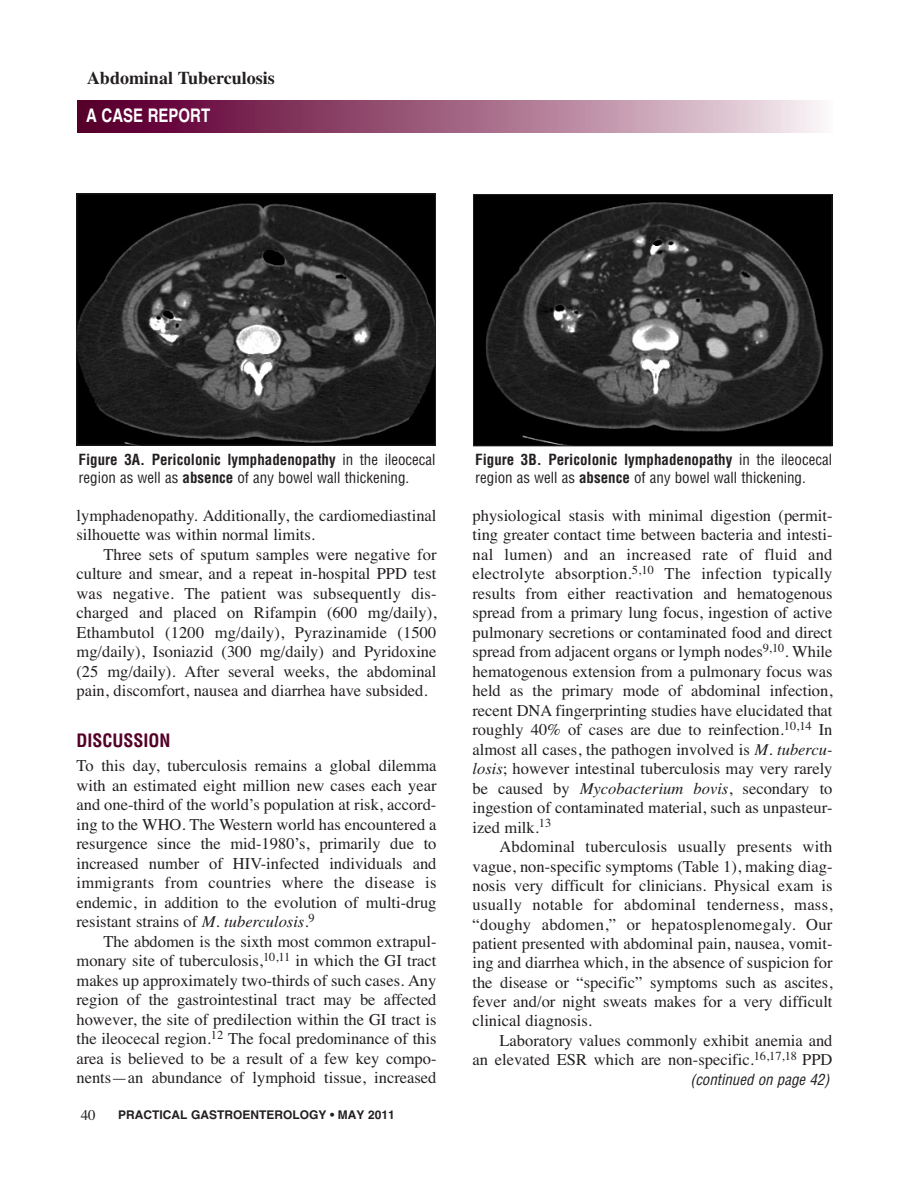
<style>
.page{position:relative;width:918px;height:1188px;background:#fff}
.page>*{position:absolute;margin:0;border:0;box-sizing:border-box;transform-origin:0 0}
.t1{font:700 18.75px "Helvetica";color:#fff;scale:.8 1}
.t2{font:700 18px "Times";color:#231f20}
.t3{font:700 condensed 18px "Helvetica";color:#540028}
.t4{font:16.5px/19.5px "Times";color:#231f20;text-align:justify}
.t5{font:condensed 15px/18px "Helvetica";color:#231f20}
.t6{font:italic condensed 15px "Helvetica";color:#231f20}
.t7{font:15px "Times";color:#231f20}
.t8{font:700 12px "Helvetica";color:#231f20}
.s1{font-weight:700}
.s2{font-style:italic}
</style>
<div class="page">
<div style="left:78px;top:101px;width:754px;height:31px;background:linear-gradient(to right,#520021,#f5e8ed)"></div>
<img style="left:78px;top:196px;width:356px;height:248px">
<div style="left:76px;top:194px;width:360px;height:252px;border:1px solid #231f20"></div>
<img style="left:475px;top:196px;width:355px;height:248px">
<div style="left:473px;top:194px;width:359px;height:252px;border:1px solid #231f20"></div>
<p class="t2" style="left:87px;top:72px;width:189px">Abdominal Tuberculosis</p>
<p class="t1" style="left:86px;top:109px;width:157px">A CASE REPORT</p>
<p class="t5" style="left:79px;top:452px;width:358px"><span class="s1">Figure 3A. Pericolonic lymphadenopathy</span> in the ileocecal region as well as <span class="s1">absence</span> of any bowel wall thickening.</p>
<p class="t5" style="left:475px;top:452px;width:358px"><span class="s1">Figure 3B. Pericolonic lymphadenopathy</span> in the ileocecal region as well as <span class="s1">absence</span> of any bowel wall thickening.</p>
<p class="t4" style="left:76px;top:507px;width:362px">lymphadenopathy. Additionally, the cardiomediastinal silhouette was within normal limits.</p>
<p class="t4" style="left:76px;top:546px;width:362px;text-indent:27px">Three sets of sputum samples were negative for culture and smear, and a repeat in-hospital PPD test was negative. The patient was subsequently dis&shy;charged and placed on Rifampin (600 mg/daily), Ethambutol (1200 mg/daily), Pyrazinamide (1500 mg/daily), Isoniazid (300 mg/daily) and Pyridoxine (25 mg/daily). After several weeks, the abdominal pain, discomfort, nausea and diarrhea have subsided.</p>
<p class="t3" style="left:76px;top:734px;width:95px">DISCUSSION</p>
<p class="t4" style="left:76px;top:758px;width:362px">To this day, tuberculosis remains a global dilemma with an estimated eight million new cases each year and one-third of the world’s population at risk, accord&shy;ing to the WHO. The Western world has encountered a resurgence since the mid-1980’s, primarily due to increased number of HIV-infected individuals and immigrants from countries where the disease is endemic, in addition to the evolution of multi-drug resistant strains of <span class="s2">M. tuberculosis</span>.<sup>9</sup></p>
<p class="t4" style="left:76px;top:933px;width:362px;text-indent:27px">The abdomen is the sixth most common extrapul&shy;monary site of tuberculosis,<sup>10,11</sup> in which the GI tract makes up approximately two-thirds of such cases. Any region of the gastrointestinal tract may be affected however, the site of predilection within the GI tract is the ileocecal region.<sup>12</sup> The focal predominance of this area is believed to be a result of a few key compo&shy;nents—an abundance of lymphoid tissue, increased</p>
<p class="t7" style="left:81px;top:1109px;width:16px">40</p>
<p class="t8" style="left:118px;top:1110px;width:278px">PRACTICAL GASTROENTEROLOGY • MAY 2011</p>
<p class="t4" style="left:472px;top:507px;width:362px">physiological stasis with minimal digestion (permit&shy;ting greater contact time between bacteria and intesti&shy;nal lumen) and an increased rate of fluid and electrolyte absorption.<sup>5,10</sup> The infection typically results from either reactivation and hematogenous spread from a primary lung focus, ingestion of active pulmonary secretions or contaminated food and direct spread from adjacent organs or lymph nodes<sup>9,10</sup>. While hematogenous extension from a pulmonary focus was held as the primary mode of abdominal infection, recent DNA fingerprinting studies have elucidated that roughly 40% of cases are due to reinfection.<sup>10,14</sup> In almost all cases, the pathogen involved is <span class="s2">M. tubercu&shy;losis</span>; however intestinal tuberculosis may very rarely be caused by <span class="s2">Mycobacterium bovis</span>, secondary to ingestion of contaminated material, such as unpasteur&shy;ized milk.<sup>13</sup></p>
<p class="t4" style="left:472px;top:839px;width:362px;text-indent:27px">Abdominal tuberculosis usually presents with vague, non-specific symptoms (Table 1), making diag&shy;nosis very difficult for clinicians. Physical exam is usually notable for abdominal tenderness, mass, “doughy abdomen,” or hepatosplenomegaly. Our patient presented with abdominal pain, nausea, vomit&shy;ing and diarrhea which, in the absence of suspicion for the disease or “specific” symptoms such as ascites, fever and/or night sweats makes for a very difficult clinical diagnosis.</p>
<p class="t4" style="left:472px;top:1032px;width:362px;text-align:right">Laboratory values commonly exhibit anemia and<br>an elevated ESR which are non-specific.<sup>16,17,18</sup> PPD</p>
<p class="t6" style="left:690px;top:1073px;width:144px">(continued on page 42)</p>
</div>
